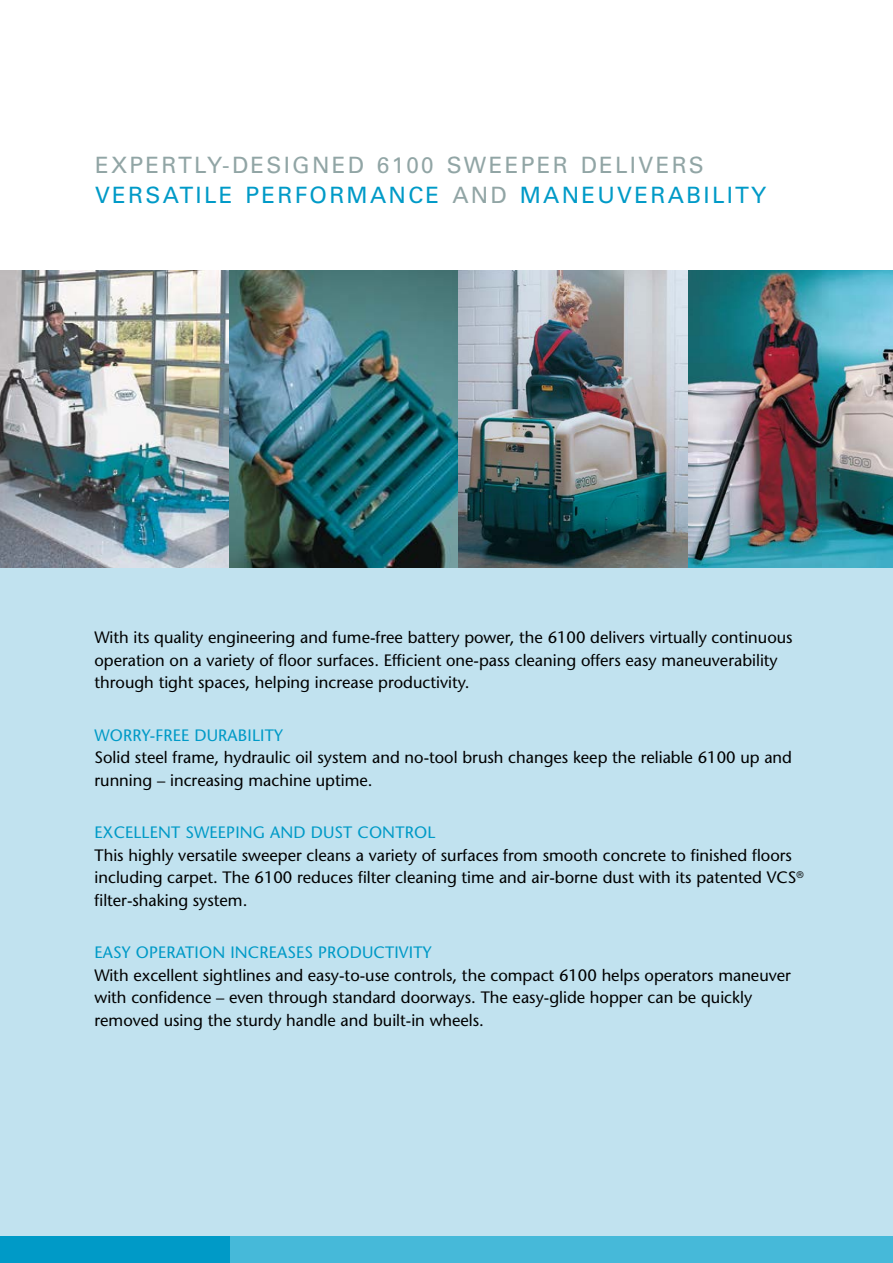
<style>
.page{position:relative;width:893px;height:1263px;background:#fff}
.page>*{position:absolute;margin:0;border:0;box-sizing:border-box;transform-origin:0 0}
.t1{font:22.5px/30px "Univers";letter-spacing:.1em;color:#91a5a5}
.t2{font:16.5px/22.5px "Stone Sans";color:#000}
.t3{font:16.5px "Stone Sans";letter-spacing:.01em;color:#009ac7}
.s1{color:#009ac7}
</style>
<div class="page">
<div style="left:0;top:271px;width:893px;height:991px;background:#c1e2ef"></div>
<div style="left:216px;top:1236px;width:677px;height:27px;background:#46b9d9"></div>
<div style="left:0;top:1236px;width:230px;height:27px;background:#009ac7"></div>
<img style="left:0;top:271px;width:893px;height:297px">
<h1 class="t1" style="left:95px;top:150px;width:673px">EXPERTLY-DESIGNED 6100 SWEEPER DELIVERS<br><span class="s1">VERSATILE PERFORMANCE</span> AND <span class="s1">MANEUVERABILITY</span></h1>
<p class="t2" style="left:94px;top:626px;width:700px">With its quality engineering and fume-free battery power, the 6100 delivers virtually continuous operation on a variety of floor surfaces. Efficient one-pass cleaning offers easy maneuverability through tight spaces, helping increase productivity.</p>
<p class="t3" style="left:94px;top:725px;width:190px">WORRY-FREE DURABILITY</p>
<p class="t2" style="left:94px;top:746px;width:699px">Solid steel frame, hydraulic oil system and no-tool brush changes keep the reliable 6100 up and running – increasing machine uptime.</p>
<p class="t3" style="left:94px;top:822px;width:342px">EXCELLENT SWEEPING AND DUST CONTROL</p>
<p class="t2" style="left:94px;top:844px;width:711px">This highly versatile sweeper cleans a variety of surfaces from smooth concrete to finished floors including carpet. The 6100 reduces filter cleaning time and air-borne dust with its patented VCS<sup>® </sup>filter-shaking system.</p>
<p class="t3" style="left:94px;top:942px;width:339px">EASY OPERATION INCREASES PRODUCTIVITY</p>
<p class="t2" style="left:94px;top:963px;width:698px">With excellent sightlines and easy-to-use controls, the compact 6100 helps operators maneuver with confidence – even through standard doorways. The easy-glide hopper can be quickly removed using the sturdy handle and built-in wheels.</p>
</div>
